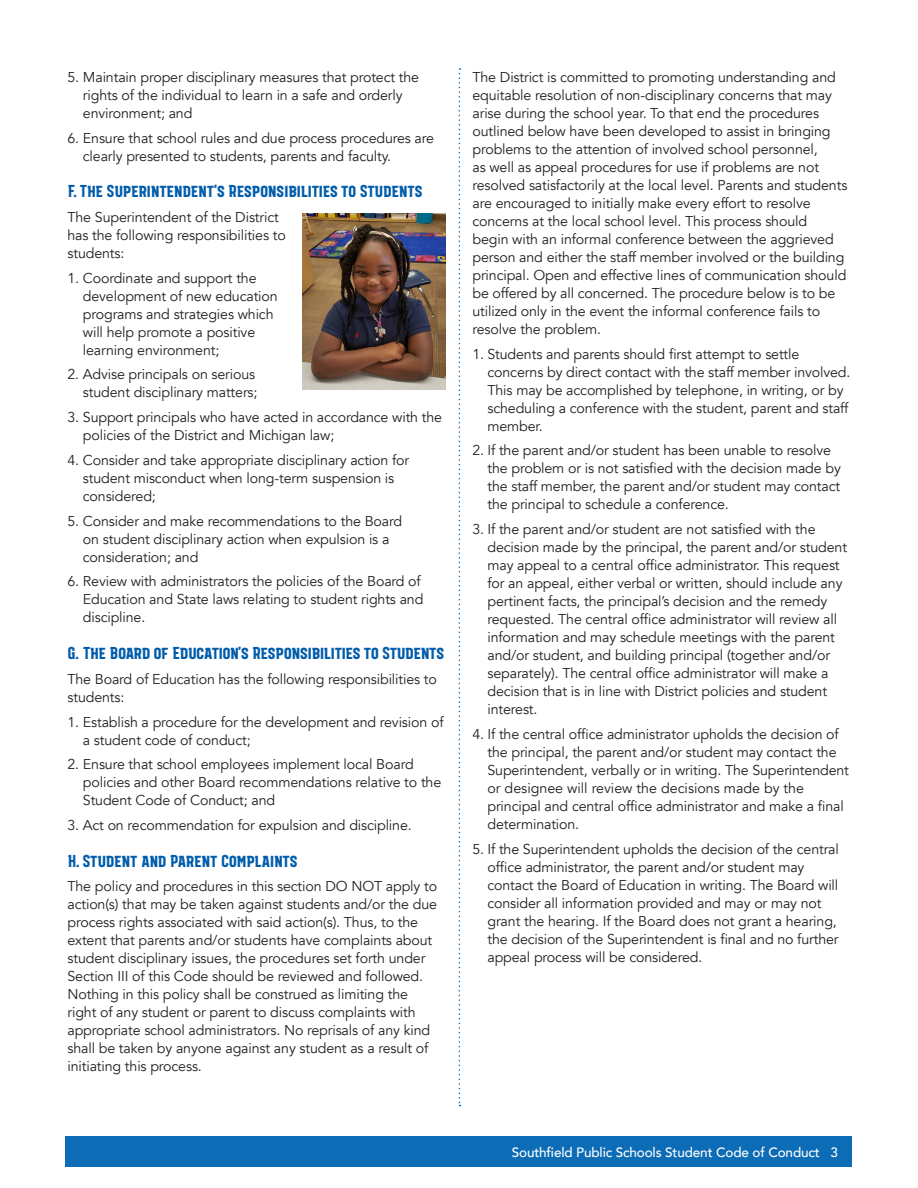
<style>
.page{position:relative;width:918px;height:1188px;background:#fff}
.page>*{position:absolute;margin:0;border:0;box-sizing:border-box;transform-origin:0 0}
.subheads{font:17.25px "Fresno";letter-spacing:-.045em;color:#015dab}
.Body_Copy{font:14.25px/18px "Avenir";letter-spacing:-.01em;color:#231f20}
.t1{font:500 13.5px "Avenir";letter-spacing:-.01em;color:#fff}
</style>
<div class="page">
<div style="left:66px;top:1136px;width:786px;height:30px;background:#0d6cb6"></div>
<svg style="left:459px;top:68px;width:1px;height:1038px"></svg>
<img style="left:302px;top:214px;width:144px;height:176px">
<p class="Body_Copy" style="left:83px;top:68px;width:338px;text-indent:-15px">5. Maintain proper disciplinary measures that protect the rights of the individual to learn in a safe and orderly environment; and</p>
<p class="Body_Copy" style="left:83px;top:129px;width:353px;text-indent:-15px">6. Ensure that school rules and due process procedures are clearly presented to students, parents and faculty.</p>
<p class="subheads" style="left:68px;top:181px;width:357px">F. The Superintendent’s Responsibilities to Students</p>
<p class="Body_Copy" style="left:68px;top:208px;width:220px">The Superintendent of the District has the following responsibilities to students:</p>
<p class="Body_Copy" style="left:83px;top:269px;width:196px;text-indent:-15px">1. Coordinate and support the development of new education programs and strategies which will help promote a positive learning environment;</p>
<p class="Body_Copy" style="left:68px;top:366px;width:191px;text-align:right">2. Advise principals on serious student disciplinary matters;</p>
<p class="Body_Copy" style="left:83px;top:408px;width:361px;text-indent:-15px">3. Support principals who have acted in accordance with the policies of the District and Michigan law;</p>
<p class="Body_Copy" style="left:83px;top:451px;width:328px;text-indent:-15px">4. Consider and take appropriate disciplinary action for student misconduct when long-term suspension is considered;</p>
<p class="Body_Copy" style="left:83px;top:512px;width:321px;text-indent:-15px">5. Consider and make recommendations to the Board on student disciplinary action when expulsion is a consideration; and</p>
<p class="Body_Copy" style="left:83px;top:573px;width:342px;text-indent:-15px">6. Review with administrators the policies of the Board of<br>Education and State laws relating to student rights and discipline.</p>
<p class="subheads" style="left:68px;top:643px;width:378px">G. The Board of Education’s Responsibilities to Students</p>
<p class="Body_Copy" style="left:68px;top:670px;width:371px">The Board of Education has the following responsibilities to students:</p>
<p class="Body_Copy" style="left:83px;top:713px;width:362px;text-indent:-15px">1. Establish a procedure for the development and revision of a student code of conduct;</p>
<p class="Body_Copy" style="left:83px;top:756px;width:360px;text-indent:-15px">2. Ensure that school employees implement local Board policies and other Board recommendations relative to the<br>Student Code of Conduct; and</p>
<p class="Body_Copy" style="left:68px;top:816px;width:346px">3. Act on recommendation for expulsion and discipline.</p>
<p class="subheads" style="left:68px;top:851px;width:232px">H. Student and Parent Complaints</p>
<p class="Body_Copy" style="left:68px;top:878px;width:371px">The policy and procedures in this section DO NOT apply to action(s) that may be taken against students and/or the due process rights associated with said action(s). Thus, to the extent that parents and/or students have complaints about student disciplinary issues, the procedures set forth under Section III of this Code should be reviewed and followed.<br>Nothing in this policy shall be construed as limiting the right of any student or parent to discuss complaints with appropriate school administrators. No reprisals of any kind shall be taken by anyone against any student as a result of initiating this process.</p>
<p class="Body_Copy" style="left:472px;top:68px;width:376px">The District is committed to promoting understanding and equitable resolution of non-disciplinary concerns that may arise during the school year. To that end the procedures outlined below have been developed to assist in bringing problems to the attention of involved school personnel,<br>as well as appeal procedures for use if problems are not resolved satisfactorily at the local level. Parents and students are encouraged to initially make every effort to resolve concerns at the local school level. This process should<br>begin with an informal conference between the aggrieved person and either the staff member involved or the building principal. Open and effective lines of communication should be offered by all concerned. The procedure below is to be utilized only in the event the informal conference fails to resolve the problem.</p>
<p class="Body_Copy" style="left:488px;top:345px;width:364px;text-indent:-15px">1. Students and parents should first attempt to settle concerns by direct contact with the staff member involved.<br>This may be accomplished by telephone, in writing, or by scheduling a conference with the student, parent and staff member.</p>
<p class="Body_Copy" style="left:488px;top:442px;width:355px;text-indent:-15px">2. If the parent and/or student has been unable to resolve the problem or is not satisfied with the decision made by the staff member, the parent and/or student may contact the principal to schedule a conference.</p>
<p class="Body_Copy" style="left:488px;top:520px;width:361px;text-indent:-15px">3. If the parent and/or student are not satisfied with the decision made by the principal, the parent and/or student may appeal to a central office administrator. This request for an appeal, either verbal or written, should include any pertinent facts, the principal’s decision and the remedy requested. The central office administrator will review all information and may schedule meetings with the parent and/or student, and building principal (together and/or separately). The central office administrator will make a decision that is in line with District policies and student interest.</p>
<p class="Body_Copy" style="left:488px;top:725px;width:363px;text-indent:-15px">4. If the central office administrator upholds the decision of the principal, the parent and/or student may contact the Superintendent, verbally or in writing. The Superintendent or designee will review the decisions made by the principal and central office administrator and make a final determination.</p>
<p class="Body_Copy" style="left:488px;top:840px;width:353px;text-indent:-15px">5. If the Superintendent upholds the decision of the central office administrator, the parent and/or student may contact the Board of Education in writing. The Board will consider all information provided and may or may not grant the hearing. If the Board does not grant a hearing, the decision of the Superintendent is final and no further appeal process will be considered.</p>
<p class="t1" style="left:512px;top:1140px;width:328px">Southfield Public Schools Student Code of Conduct 3</p>
</div>
